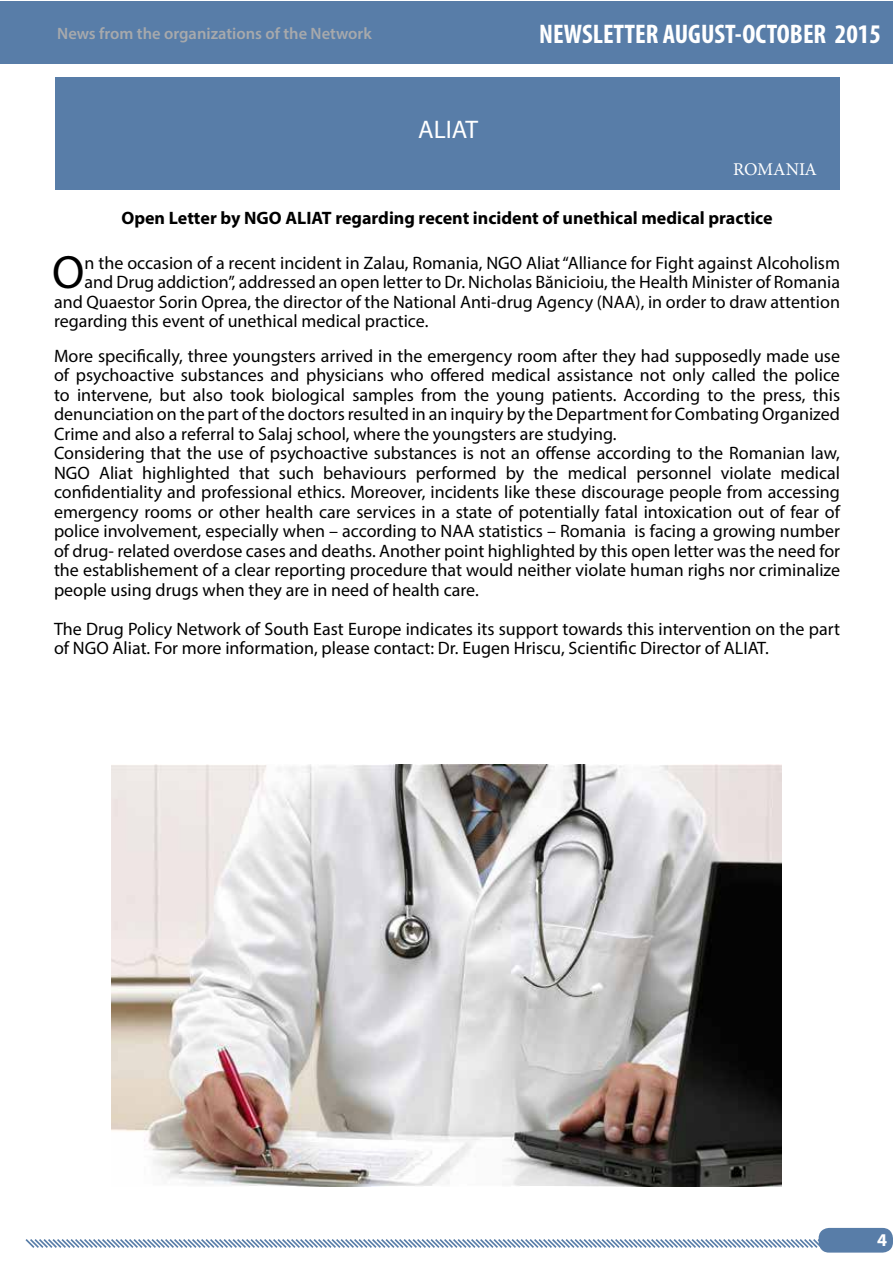
<style>
.page{position:relative;width:893px;height:1263px;background:#fff}
.page>*{position:absolute;margin:0;border:0;box-sizing:border-box;transform-origin:0 0}
.t1{font:46.95px "Myriad Pro";color:#000}
.t2{font:700 condensed 27px "Myriad Pro";color:#fff}
.t3{font:25.5px "Myriad Pro";color:#fff}
.t4{font:18px/19.5px "Myriad Pro";color:#000}
.t5{font:700 18px "Myriad Pro";color:#000}
.t6{font:18px "Minion Pro";letter-spacing:-.005em;color:#fff}
.t7{font:700 18px "Myriad Pro";color:#fff}
.t8{font:600 16.5px "Myriad Pro";color:#a7a9ac}
</style>
<div class="page">
<svg style="left:25px;top:1237px;width:798px;height:13px"></svg>
<div style="left:819px;top:1228px;width:74px;height:24px;background:#587da8;border-radius:11px"></div>
<div style="left:55px;top:77px;width:784px;height:113px;background:#587da8"></div>
<img style="left:112px;top:764px;width:669px;height:422px">
<div style="left:1px;top:1px;width:892px;height:63px;background:#587da8"></div>
<p class="t8" style="left:57px;top:23px;width:316px">News from the organizations of the Network</p>
<h3 class="t3" style="left:418px;top:114px;width:62px">ALIAT</h3>
<h2 class="t2" style="left:539px;top:17px;width:343px">NEWSLETTER AUGUST-OCTOBER 2015</h2>
<p class="t6" style="left:733px;top:158px;width:85px">ROMANIA</p>
<p class="t5" style="left:121px;top:206px;width:653px">Open Letter by NGO ALIAT regarding recent incident of unethical medical practice</p>
<p class="t4" style="left:85px;top:253px;width:757px">n the occasion of a recent incident in Zalau, Romania, NGO Aliat“Alliance for Fight against Alcoholism</p>
<h1 class="t1" style="left:52px;top:244px;width:34px">O</h1>
<p class="t4" style="left:54px;top:272px;width:787px;text-align:justify;text-indent:31px">and Drug addiction ,” addressed an open letter to Dr. Nicholas Bănicioiu, the Health Minister of Romania and Quaestor Sorin Oprea, the director of the National Anti-drug Agency (NAA i n,) order to draw attention regarding this event of unethical medical practice.</p>
<p class="t4" style="left:54px;top:346px;width:787px">More specifically, three youngsters arrived in the emergency room after they had supposedly made use</p>
<p class="t4" style="left:54px;top:365px;width:787px">of psychoactive substances and physicians who offered medical assistance not only called the police</p>
<p class="t4" style="left:54px;top:385px;width:788px">to intervene, but also took biological samples from the young patients. According to the press, this</p>
<p class="t4" style="left:54px;top:404px;width:787px">denunciation on the part of the doctors resulted in an inquiry by the Department for Combating Organized</p>
<p class="t4" style="left:54px;top:424px;width:564px">Crime and also a referral to Salaj school, where the youngsters are studying.</p>
<p class="t4" style="left:54px;top:443px;width:787px">Considering that the use of psychoactive substances is not an offense according to the Romanian law,</p>
<p class="t4" style="left:781px;top:463px;width:61px">medical</p>
<p class="t4" style="left:416px;top:463px;width:82px">performed</p>
<p class="t4" style="left:99px;top:463px;width:35px">Aliat</p>
<p class="t4" style="left:142px;top:463px;width:89px">highlighted</p>
<p class="t4" style="left:239px;top:463px;width:32px">that</p>
<p class="t4" style="left:279px;top:463px;width:37px">such</p>
<p class="t4" style="left:323px;top:463px;width:85px">behaviours</p>
<p class="t4" style="left:506px;top:463px;width:20px">by</p>
<p class="t4" style="left:534px;top:463px;width:26px">the</p>
<p class="t4" style="left:568px;top:463px;width:61px">medical</p>
<p class="t4" style="left:636px;top:463px;width:77px">personnel</p>
<p class="t4" style="left:721px;top:463px;width:52px">violate</p>
<p class="t4" style="left:54px;top:463px;width:37px">NGO</p>
<p class="t4" style="left:54px;top:482px;width:787px">confidentiality and professional ethics. Moreover, incidents like these discourage people from accessing</p>
<p class="t4" style="left:54px;top:502px;width:787px">emergency rooms or other health care services in a state of potentially fatal intoxication out of fear of</p>
<p class="t4" style="left:634px;top:521px;width:207px">is facing a growing number</p>
<p class="t4" style="left:54px;top:521px;width:788px">police involvement, especially when – according to NAA statistics – Romania<br>of drug- related overdose cases and deaths. Another point highlighted by this open letter was the need for the establishement of a clear reporting procedure that would neither violate human righs nor criminalize people using drugs when they are in need of health care.</p>
<p class="t4" style="left:54px;top:619px;width:787px">The Drug Policy Network of South East Europe indicates its support towards this intervention on the part of NGO Aliat. For more information, please contact: Dr. Eugen Hriscu, Scientific Director of ALIAT.</p>
<p class="t7" style="left:877px;top:1228px;width:11px">4</p>
</div>
